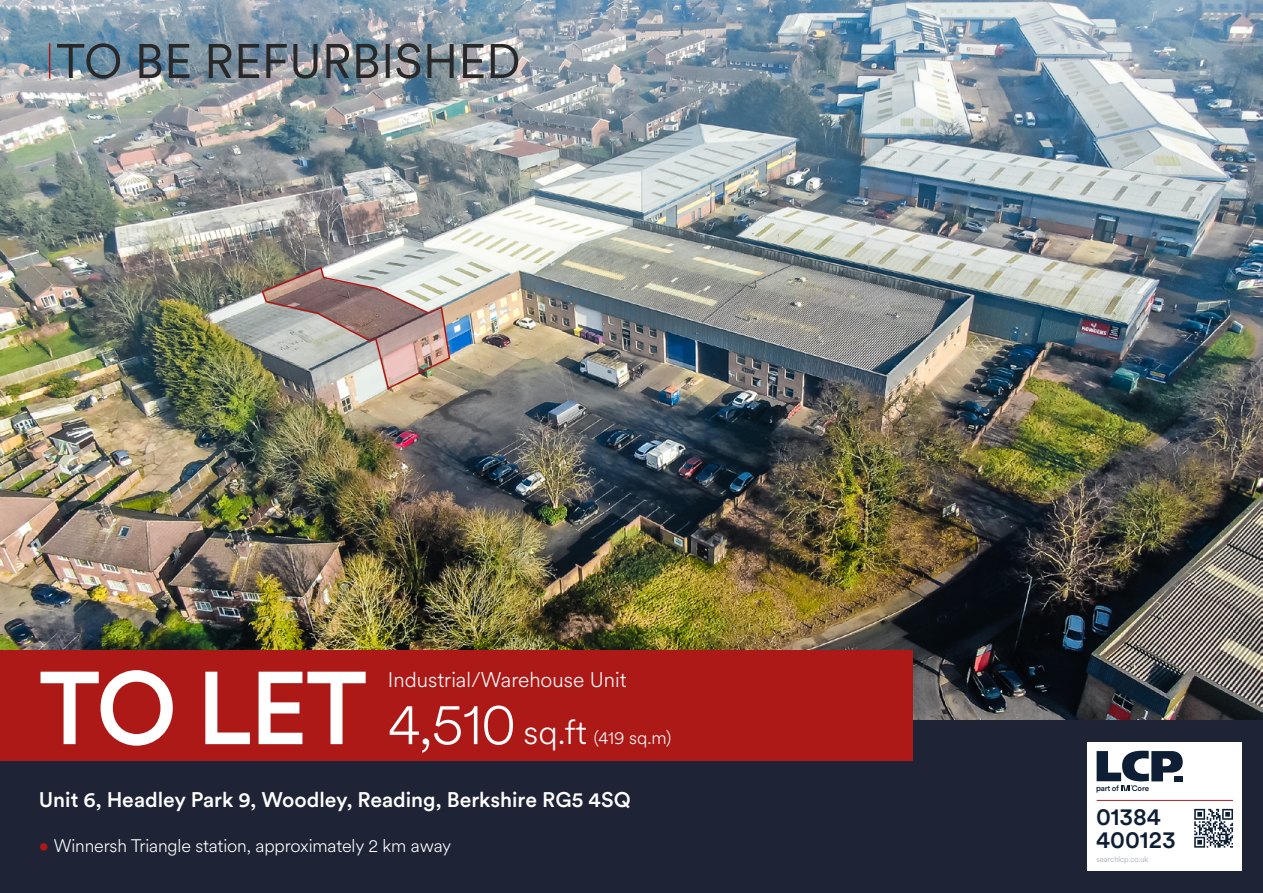
<style>
.page{position:relative;width:1263px;height:893px;background:#fff}
.page>*{position:absolute;margin:0;border:0;box-sizing:border-box;transform-origin:0 0}
.t1{font:500 102.3px "Circular XX";color:#fff}
.t2{font:500 24px/23.1px "Circular XX";color:#0e1e34}
.t3{font:500 21px "Circular XX";color:#fff}
.t4{font:300 21px "Circular XX";color:#fff}
.t5{font:300 18px "Circular XX";letter-spacing:-.01em;color:#fff}
.t6{font:300 7.95px "Circular XX";color:#979da7}
.t7{font:500 7.95px "Circular XX";letter-spacing:-.02em;color:#0e1e34}
.s1{font-size:58.5px}
.s2{font-size:33.9px}
.s3{color:#ac1917}
.s4{font-size:8.25px}
</style>
<div class="page">
<img style="left:0;top:0;width:1263px;height:721px">
<div style="left:0;top:721px;width:1263px;height:172px;background:#1e2336"></div>
<div style="left:1087px;top:742px;width:154px;height:129px;background:#fff"></div>
<hr style="left:1097px;top:800px;width:136px;height:1px;background:#ac1f25">
<svg style="left:1096px;top:751px;width:87px;height:40px"></svg>
<svg style="left:1194px;top:809px;width:39px;height:39px"></svg>
<div style="left:0;top:650px;width:912px;height:111px;background:#ac1917"></div>
<img style="left:261px;top:266px;width:190px;height:124px">
<svg style="left:57px;top:43px;width:461px;height:36px;background:#6e7a83"></svg>
<hr style="left:49px;top:43px;width:1px;height:36px;background:#ac1917">
<h1 class="t1" style="left:39px;top:639px;width:330px">TO LET</h1>
<p class="t4" style="left:388px;top:665px;width:240px">Industrial/Warehouse Unit</p>
<p class="t5" style="left:388px;top:726px;width:285px"><span class="s1">4,510</span> <span class="s2">sq.ft</span> (419 sq.m)</p>
<p class="t3" style="left:39px;top:785px;width:593px">Unit 6, Headley Park 9, Woodley, Reading, Berkshire RG5 4SQ</p>
<p class="t5" style="left:39px;top:833px;width:414px"><span class="s3">•</span> Winnersh Triangle station, approximately 2 km away</p>
<p class="t7" style="left:1096px;top:782px;width:25px"><span class="s4">p</span>art of</p>
<p class="t7" style="left:1132px;top:782px;width:19px">Core</p>
<h2 class="t2" style="left:1096px;top:803px;width:81px">01384<br>400123</h2>
<p class="t6" style="left:1096px;top:854px;width:54px">searchlcp.co.uk</p>
</div>
